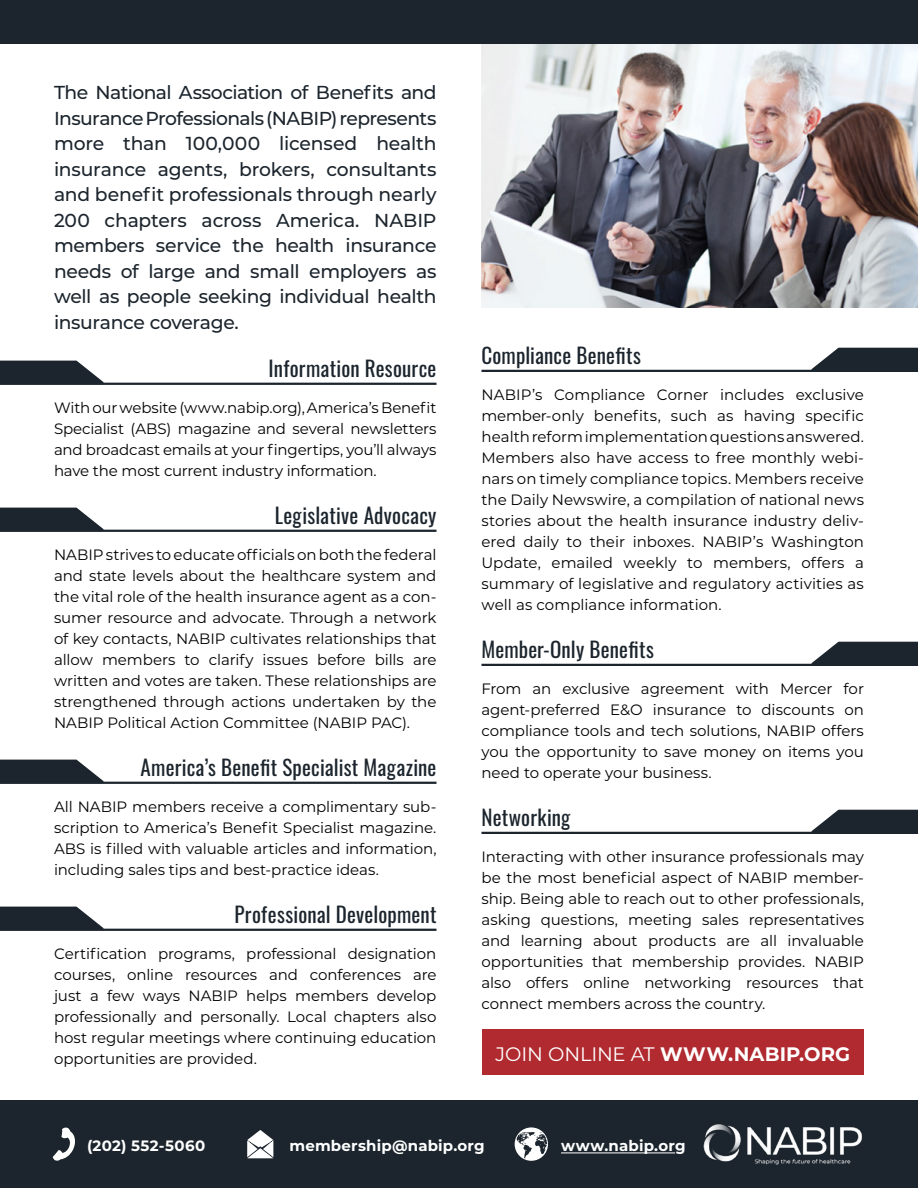
<style>
.page{position:relative;width:918px;height:1188px;background:#fff}
.page>*{position:absolute;margin:0;border:0;box-sizing:border-box;transform-origin:0 0}
.t1{font:21px "Oswald";letter-spacing:.01em;color:#1c252d}
.t2{font:700 19.5px "Montserrat";letter-spacing:.005em;color:#fff}
.t3{font:500 18.75px/25.5px "Montserrat";letter-spacing:-.02em;color:#1c252d;text-align:justify}
.t4{font:15px/21px "Montserrat";letter-spacing:-.005em;color:#000;text-align:justify}
.t5{font:700 15px "Montserrat";letter-spacing:.015em;color:#fff}
.s1{font-weight:400}
</style>
<div class="page">
<div style="left:0;top:1100px;width:918px;height:88px;background:#1c252d"></div>
<svg style="left:53px;top:1127px;width:22px;height:34px"></svg>
<svg style="left:247px;top:1130px;width:26px;height:28px"></svg>
<svg style="left:515px;top:1127px;width:33px;height:34px"></svg>
<hr style="left:561px;top:1153px;width:114px;height:1px;background:#fff">
<img style="left:703px;top:1124px;width:159px;height:41px">
<svg style="left:0;top:361px;width:104px;height:22px;background:#384047"></svg>
<hr style="left:0;top:383px;width:436px;height:2px;background:#1c252d">
<svg style="left:0;top:508px;width:104px;height:22px;background:#384047"></svg>
<hr style="left:0;top:530px;width:436px;height:2px;background:#1c252d">
<svg style="left:0;top:760px;width:104px;height:22px;background:#384047"></svg>
<hr style="left:0;top:782px;width:436px;height:2px;background:#1c252d">
<svg style="left:0;top:907px;width:104px;height:22px;background:#384047"></svg>
<hr style="left:0;top:929px;width:436px;height:2px;background:#1c252d">
<svg style="left:811px;top:348px;width:107px;height:22px;background:#384047"></svg>
<hr style="left:482px;top:370px;width:436px;height:2px;background:#1c252d">
<svg style="left:811px;top:642px;width:107px;height:22px;background:#384047"></svg>
<hr style="left:482px;top:664px;width:436px;height:2px;background:#1c252d">
<svg style="left:811px;top:810px;width:107px;height:22px;background:#384047"></svg>
<hr style="left:482px;top:832px;width:436px;height:2px;background:#1c252d">
<img style="left:482px;top:43px;width:436px;height:264px">
<div style="left:482px;top:1029px;width:382px;height:46px;background:#b02a2f"></div>
<div style="left:0;top:0;width:918px;height:43px;background:#1c252d"></div>
<p class="t3" style="left:54px;top:79px;width:384px">The National Association of Benefits and Insurance Professionals (NABIP) represents more than 100,000 licensed health insurance agents, brokers, consultants and benefit professionals through nearly 200 chapters across America. NABIP members service the health insurance needs of large and small employers as well as people seeking individual health insurance coverage.</p>
<h1 class="t1" style="left:269px;top:349px;width:169px">Information Resource</h1>
<p class="t4" style="left:54px;top:396px;width:384px">With our website (www.nabip.org), America’s Benefit Specialist (ABS) magazine and several newsletters and broadcast emails at your fingertips, you’ll always have the most current industry information.</p>
<h1 class="t1" style="left:275px;top:496px;width:163px">Legislative Advocacy</h1>
<p class="t4" style="left:54px;top:543px;width:384px">NABIP strives to educate officials on both the federal and state levels about the healthcare system and the vital role of the health insurance agent as a con&shy;sumer resource and advocate. Through a network of key contacts, NABIP cultivates relationships that allow members to clarify issues before bills are written and votes are taken. These relationships are strengthened through actions undertaken by the NABIP Political Action Committee (NABIP PAC).</p>
<h1 class="t1" style="left:141px;top:748px;width:297px">America’s Benefit Specialist Magazine</h1>
<p class="t4" style="left:54px;top:795px;width:384px">All NABIP members receive a complimentary sub&shy;scription to America’s Benefit Specialist magazine.<br>ABS is filled with valuable articles and information, including sales tips and best-practice ideas.</p>
<h1 class="t1" style="left:234px;top:895px;width:204px">Professional Development</h1>
<p class="t4" style="left:54px;top:942px;width:384px">Certification programs, professional designation courses, online resources and conferences are just a few ways NABIP helps members develop professionally and personally. Local chapters also host regular meetings where continuing education opportunities are provided.</p>
<h1 class="t1" style="left:482px;top:337px;width:161px">Compliance Benefits</h1>
<p class="t4" style="left:482px;top:383px;width:384px">NABIP’s Compliance Corner includes exclusive member-only benefits, such as having specific health reform implementation questions answered.<br>Members also have access to free monthly webi&shy;nars on timely compliance topics. Members receive the Daily Newswire, a compilation of national news stories about the health insurance industry deliv&shy;ered daily to their inboxes. NABIP’s Washington Update, emailed weekly to members, offers a summary of legislative and regulatory activities as well as compliance information.</p>
<h1 class="t1" style="left:482px;top:631px;width:174px">Member-Only Benefits</h1>
<p class="t4" style="left:482px;top:677px;width:384px">From an exclusive agreement with Mercer for agent-preferred E&amp;O insurance to discounts on compliance tools and tech solutions, NABIP offers you the opportunity to save money on items you need to operate your business.</p>
<h1 class="t1" style="left:482px;top:799px;width:90px">Networking</h1>
<p class="t4" style="left:482px;top:845px;width:384px">Interacting with other insurance professionals may be the most beneficial aspect of NABIP member&shy;ship. Being able to reach out to other professionals, asking questions, meeting sales representatives and learning about products are all invaluable opportunities that membership provides. NABIP also offers online networking resources that connect members across the country.</p>
<h2 class="t2" style="left:495px;top:1040px;width:356px"><span class="s1">JOIN ONLINE AT</span> WWW.NABIP.ORG</h2>
<p class="t5" style="left:87px;top:1135px;width:120px">(202) 552-5060</p>
<p class="t5" style="left:290px;top:1135px;width:197px">membership@nabip.org</p>
<p class="t5" style="left:561px;top:1135px;width:126px">www.nabip.org</p>
</div>
